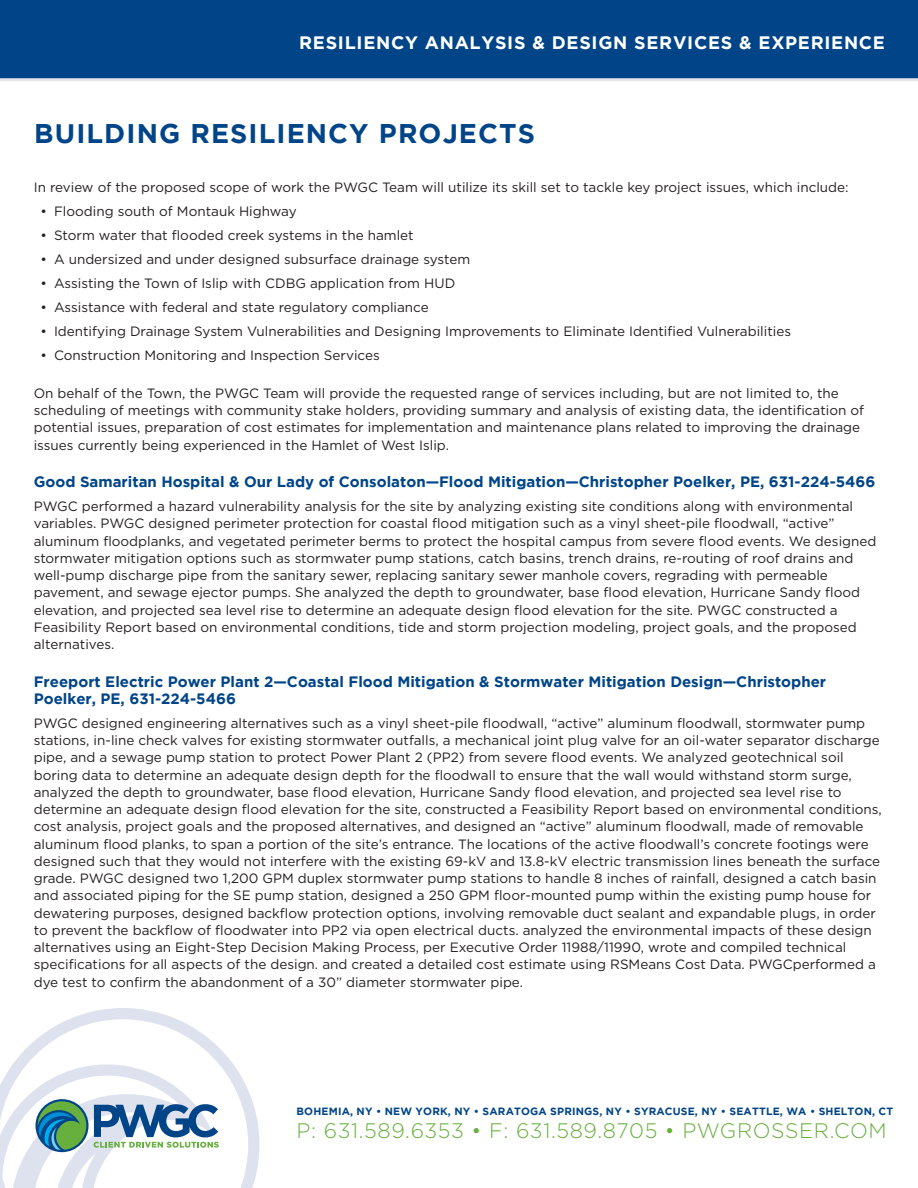
<style>
.page{position:relative;width:918px;height:1188px;background:#fff}
.page>*{position:absolute;margin:0;border:0;box-sizing:border-box;transform-origin:0 0}
.t1{font:700 27px "Gotham";letter-spacing:.04em;color:#014588}
.t2{font:300 21px "Gotham";letter-spacing:.025em;color:#67b03e}
.t3{font:700 18px "Gotham";letter-spacing:.04em;color:#fff}
.t4{font:700 15px/17.2px "Gotham";color:#014588}
.t5{font:13.5px/17.2px "Gotham";color:#231f20}
.t6{font:700 10.5px "Gotham";letter-spacing:.015em;color:#014588}
</style>
<div class="page">
<div style="left:0;top:0;width:918px;height:81px;background:#014588"></div>
<svg style="left:21px;top:1008px;width:239px;height:180px"></svg>
<svg style="left:0;top:1054px;width:219px;height:134px"></svg>
<p class="t3" style="left:299px;top:32px;width:587px">RESILIENCY ANALYSIS &amp; DESIGN SERVICES &amp; EXPERIENCE</p>
<p class="t1" style="left:34px;top:118px;width:502px">BUILDING RESILIENCY PROJECTS</p>
<p class="t5" style="left:34px;top:179px;width:816px">In review of the proposed scope of work the PWGC Team will utilize its skill set to tackle key project issues, which include:</p>
<p class="t5" style="left:40px;top:203px;width:258px">• Flooding south of Montauk Highway</p>
<p class="t5" style="left:40px;top:227px;width:375px">• Storm water that flooded creek systems in the hamlet</p>
<p class="t5" style="left:40px;top:251px;width:431px">• A undersized and under designed subsurface drainage system</p>
<p class="t5" style="left:40px;top:275px;width:416px">• Assisting the Town of Islip with CDBG application from HUD</p>
<p class="t5" style="left:40px;top:299px;width:390px">• Assistance with federal and state regulatory compliance</p>
<p class="t5" style="left:40px;top:323px;width:752px">• Identifying Drainage System Vulnerabilities and Designing Improvements to Eliminate Identified Vulnerabilities</p>
<p class="t5" style="left:40px;top:347px;width:341px">• Construction Monitoring and Inspection Services</p>
<p class="t5" style="left:34px;top:384px;width:832px">On behalf of the Town, the PWGC Team will provide the requested range of services including, but are not limited to, the scheduling of meetings with community stake holders, providing summary and analysis of existing data, the identification of potential issues, preparation of cost estimates for implementation and maintenance plans related to improving the drainage issues currently being experienced in the Hamlet of West Islip.</p>
<p class="t4" style="left:34px;top:473px;width:843px">Good Samaritan Hospital &amp; Our Lady of Consolaton—Flood Mitigation—Christopher Poelker, PE, 631-224-5466</p>
<p class="t5" style="left:34px;top:497px;width:844px">PWGC performed a hazard vulnerability analysis for the site by analyzing existing site conditions along with environmental variables. PWGC designed perimeter protection for coastal flood mitigation such as a vinyl sheet-pile floodwall, “active” aluminum floodplanks, and vegetated perimeter berms to protect the hospital campus from severe flood events. We designed stormwater mitigation options such as stormwater pump stations, catch basins, trench drains, re-routing of roof drains and well-pump discharge pipe from the sanitary sewer, replacing sanitary sewer manhole covers, regrading with permeable pavement, and sewage ejector pumps. She analyzed the depth to groundwater, base flood elevation, Hurricane Sandy flood elevation, and projected sea level rise to determine an adequate design flood elevation for the site. PWGC constructed a Feasibility Report based on environmental conditions, tide and storm projection modeling, project goals, and the proposed alternatives.</p>
<p class="t4" style="left:34px;top:672px;width:794px">Freeport Electric Power Plant 2—Coastal Flood Mitigation &amp; Stormwater Mitigation Design—Christopher<br>Poelker, PE, 631-224-5466</p>
<p class="t5" style="left:34px;top:714px;width:850px">PWGC designed engineering alternatives such as a vinyl sheet-pile floodwall, “active” aluminum floodwall, stormwater pump stations, in-line check valves for existing stormwater outfalls, a mechanical joint plug valve for an oil-water separator discharge pipe, and a sewage pump station to protect Power Plant 2 (PP2) from severe flood events. We analyzed geotechnical soil boring data to determine an adequate design depth for the floodwall to ensure that the wall would withstand storm surge, analyzed the depth to groundwater, base flood elevation, Hurricane Sandy flood elevation, and projected sea level rise to determine an adequate design flood elevation for the site, constructed a Feasibility Report based on environmental conditions, cost analysis, project goals and the proposed alternatives, and designed an “active” aluminum floodwall, made of removable aluminum flood planks, to span a portion of the site’s entrance. The locations of the active floodwall’s concrete footings were designed such that they would not interfere with the existing 69-kV and 13.8-kV electric transmission lines beneath the surface grade. PWGC designed two 1,200 GPM duplex stormwater pump stations to handle 8 inches of rainfall, designed a catch basin and associated piping for the SE pump station, designed a 250 GPM floor-mounted pump within the existing pump house for dewatering purposes, designed backflow protection options, involving removable duct sealant and expandable plugs, in order to prevent the backflow of floodwater into PP2 via open electrical ducts. analyzed the environmental impacts of these design alternatives using an Eight-Step Decision Making Process, per Executive Order 11988/11990, wrote and compiled technical specifications for all aspects of the design. and created a detailed cost estimate using RSMeans Cost Data. PWGCperformed a dye test to confirm the abandonment of a 30” diameter stormwater pipe.</p>
<p class="t6" style="left:297px;top:1106px;width:598px">BOHEMIA, NY • NEW YORK, NY • SARATOGA SPRINGS, NY • SYRACUSE, NY • SEATTLE, WA • SHELTON, CT</p>
<h2 class="t2" style="left:297px;top:1117px;width:592px">P: 631.589.6353 • F: 631.589.8705 • PWGROSSER.COM</h2>
</div>
